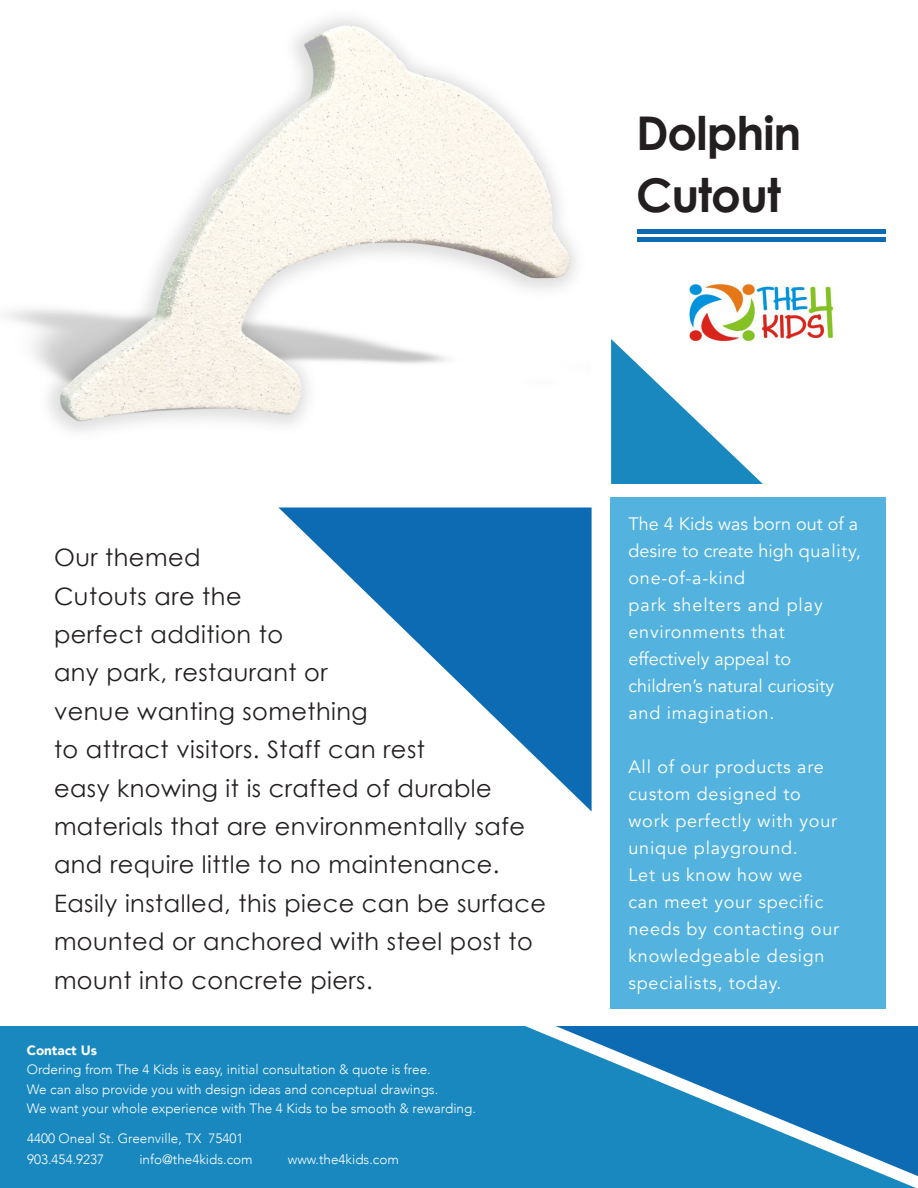
<style>
.page{position:relative;width:918px;height:1188px;background:#fff}
.page>*{position:absolute;margin:0;border:0;box-sizing:border-box;transform-origin:0 0}
.t1{font:700 46.5px/61.5px "Century Gothic";letter-spacing:-.02em;color:#231f20}
.t2{font:24px/38.4px "Century Gothic";letter-spacing:.02em;color:#231f20}
.t3{font:18px/27px "Avenir";letter-spacing:.04em;color:#fff}
.t4{font:18px/27px "Avenir";color:#fff}
.t5{font:300 13.5px "Avenir";color:#fff}
.t6{font:900 13.5px "Avenir";color:#fff}
</style>
<div class="page">
<div style="left:611px;top:497px;width:275px;height:512px;background:#53b3de"></div>
<svg style="left:278px;top:507px;width:314px;height:305px"></svg>
<hr style="left:638px;top:229px;width:248px;height:4px;background:#0c6bb3">
<hr style="left:638px;top:238px;width:248px;height:4px;background:#0c6bb3">
<img style="left:689px;top:283px;width:146px;height:56px">
<svg style="left:611px;top:339px;width:152px;height:145px"></svg>
<div style="left:0;top:1026px;width:916px;height:162px;background:#1888bf"></div>
<svg style="left:556px;top:1026px;width:362px;height:150px;background:#2483be"></svg>
<img style="left:7px;top:17px;width:570px;height:415px">
<p class="t1" style="left:636px;top:102px;width:167px">Dolphin<br>Cutout</p>
<p class="t2" style="left:54px;top:538px;width:494px">Our themed<br>Cutouts are the<br>perfect addition to<br>any park, restaurant or<br>venue wanting something<br>to attract visitors. Staff can rest<br>easy knowing it is crafted of durable materials that are environmentally safe and require little to no maintenance.<br>Easily installed, this piece can be surface mounted or anchored with steel post to mount into concrete piers.</p>
<p class="t6" style="left:27px;top:1039px;width:72px">Contact Us</p>
<p class="t5" style="left:27px;top:1062px;width:406px">Ordering from The 4 Kids is easy, initial consultation &amp; quote is free.</p>
<p class="t5" style="left:27px;top:1081px;width:413px">We can also provide you with design ideas and conceptual drawings.</p>
<p class="t5" style="left:27px;top:1101px;width:451px">We want your whole experience with The 4 Kids to be smooth &amp; rewarding.</p>
<p class="t5" style="left:27px;top:1130px;width:218px">4400 Oneal St. Greenville, TX 75401</p>
<p class="t5" style="left:27px;top:1151px;width:79px">903.454.9237</p>
<p class="t5" style="left:139px;top:1151px;width:115px">info@the4kids.com</p>
<p class="t5" style="left:288px;top:1151px;width:113px">www.the4kids.com</p>
<p class="t4" style="left:629px;top:510px;width:234px">The 4 Kids was born out of a desire to create high quality, one-of-a-kind</p>
<p class="t3" style="left:629px;top:591px;width:196px">park shelters and play</p>
<p class="t3" style="left:629px;top:618px;width:158px">environments that</p>
<p class="t4" style="left:629px;top:645px;width:164px">effectively appeal to</p>
<p class="t4" style="left:629px;top:672px;width:207px">children’s natural curiosity and imagination.</p>
<p class="t3" style="left:629px;top:753px;width:197px">All of our products are custom designed to</p>
<p class="t3" style="left:629px;top:807px;width:210px">work perfectly with your unique playground.</p>
<p class="t3" style="left:629px;top:861px;width:175px">Let us know how we</p>
<p class="t3" style="left:629px;top:888px;width:212px">can meet your specific needs by contacting our knowledgeable design specialists, today.</p>
</div>
